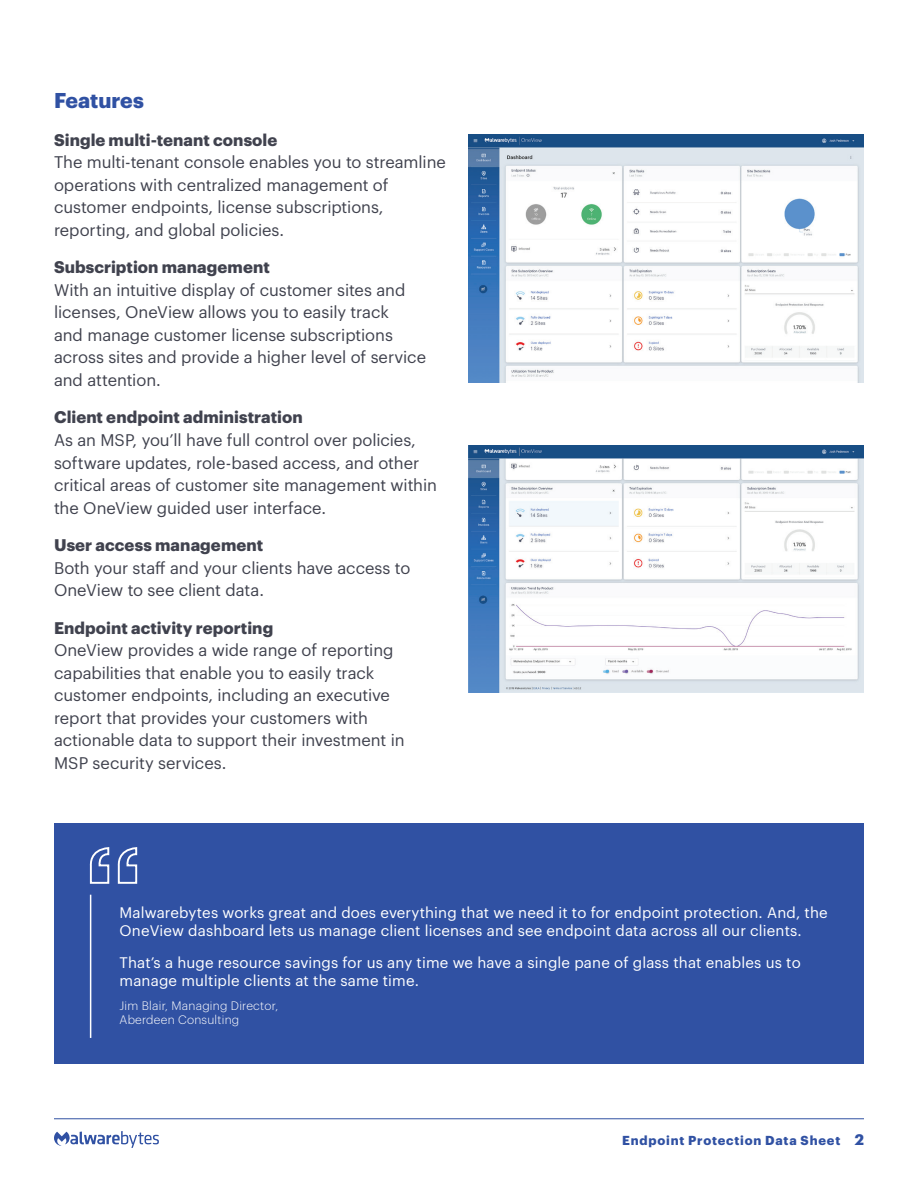
<style>
.page{position:relative;width:918px;height:1188px;background:#fff}
.page>*{position:absolute;margin:0;border:0;box-sizing:border-box;transform-origin:0 0}
.t1{font:700 21px "Graphik";color:#3051a3}
.t2{font:16.5px/22.5px "Graphik";letter-spacing:-.005em;color:#40424e}
.t3{font:700 16.5px "Graphik";letter-spacing:.005em;color:#40424e}
.t4{font:15px/18px "Graphik";letter-spacing:.01em;color:#fff}
.t5{font:700 12.75px "Graphik";letter-spacing:.065em;color:#3051a3}
.t6{font:300 12px/14.4px "Graphik";letter-spacing:.02em;color:#fff}
.s1{font-size:15px}
</style>
<div class="page">
<hr style="left:54px;top:1118px;width:810px;height:1px;background:#3051a3">
<svg style="left:54px;top:1131px;width:105px;height:17px"></svg>
<img style="left:468px;top:135px;width:396px;height:247px">
<img style="left:468px;top:445px;width:396px;height:248px">
<div style="left:54px;top:823px;width:810px;height:240px;background:#3051a3"></div>
<svg style="left:89px;top:847px;width:49px;height:37px"></svg>
<hr style="left:90px;top:895px;width:1px;height:143px;background:#fff">
<p class="t1" style="left:54px;top:85px;width:91px">Features</p>
<p class="t3" style="left:54px;top:127px;width:225px">Single multi-tenant console</p>
<p class="t2" style="left:54px;top:150px;width:393px">The multi-tenant console enables you to streamline operations with centralized management of customer endpoints, license subscriptions, reporting, and global policies.</p>
<p class="t3" style="left:54px;top:255px;width:217px">Subscription management</p>
<p class="t2" style="left:54px;top:277px;width:374px">With an intuitive display of customer sites and licenses, OneView allows you to easily track<br>and manage customer license subscriptions across sites and provide a higher level of service and attention.</p>
<p class="t3" style="left:54px;top:405px;width:250px">Client endpoint administration</p>
<p class="t2" style="left:54px;top:427px;width:384px">As an MSP, you’ll have full control over policies, software updates, role-based access, and other critical areas of customer site management within the OneView guided user interface.</p>
<p class="t3" style="left:54px;top:532px;width:211px">User access management</p>
<p class="t2" style="left:54px;top:555px;width:358px">Both your staff and your clients have access to<br>OneView to see client data.</p>
<p class="t3" style="left:54px;top:615px;width:221px">Endpoint activity reporting</p>
<p class="t2" style="left:54px;top:637px;width:352px">OneView provides a wide range of reporting capabilities that enable you to easily track customer endpoints, including an executive report that provides your customers with actionable data to support their investment in MSP security services.</p>
<p class="t4" style="left:120px;top:903px;width:710px">Malwarebytes works great and does everything that we need it to for endpoint protection. And, the<br>OneView dashboard lets us manage client licenses and see endpoint data across all our clients.</p>
<p class="t4" style="left:120px;top:952px;width:683px">That’s a huge resource savings for us any time we have a single pane of glass that enables us to manage multiple clients at the same time.</p>
<p class="t6" style="left:120px;top:997px;width:160px">Jim Blair, Managing Director,<br>Aberdeen Consulting</p>
<p class="t5" style="left:622px;top:1130px;width:243px">Endpoint Protection Data Sheet <span class="s1">2</span></p>
</div>
